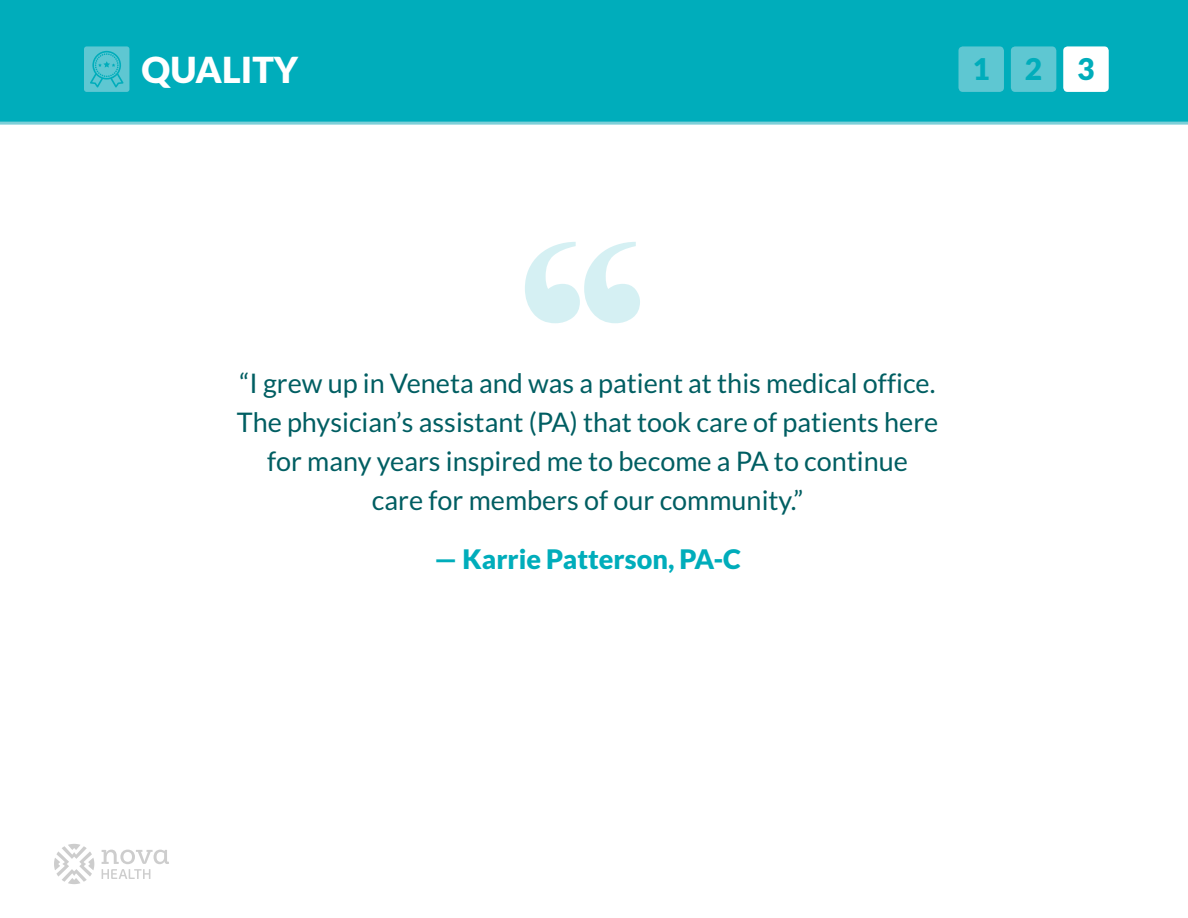
<style>
.page{position:relative;width:1188px;height:918px;background:#fff}
.page>*{position:absolute;margin:0;border:0;box-sizing:border-box;transform-origin:0 0}
.t1{font:900 36px "Lato";color:#fff}
.t2{font:900 30px "Lato";color:#00adbb}
.t3{font:27px/39px "Lato";color:#005e62;text-align:center}
.t4{font:900 27px "Lato";color:#00adbb}
</style>
<div class="page">
<svg style="left:54px;top:844px;width:40px;height:40px"></svg>
<svg style="left:102px;top:850px;width:67px;height:29px"></svg>
<div style="left:0;top:0;width:1188px;height:123px;background:#00adbb"></div>
<hr style="left:0;top:122px;width:1188px;height:3px;background:#7dcfd8">
<svg style="left:84px;top:46px;width:45px;height:46px;background:#4ec2ce"></svg>
<div style="left:959px;top:46px;width:45px;height:46px;background:#5ec7d2;border-radius:4px"></div>
<div style="left:1011px;top:46px;width:45px;height:46px;background:#5ec7d2;border-radius:4px"></div>
<div style="left:1063px;top:46px;width:46px;height:46px;background:#fff;border-radius:4px"></div>
<svg style="left:525px;top:242px;width:115px;height:81px"></svg>
<h1 class="t1" style="left:142px;top:49px;width:158px">QUALITY</h1>
<p class="t2" style="left:973px;top:51px;width:124px">123</p>
<p class="t3" style="left:237px;top:364px;width:703px">“I grew up in Veneta and was a patient at this medical office.<br>The physician’s assistant (PA) that took care of patients here for many years inspired me to become a PA to continue<br>care for members of our community.”</p>
<p class="t4" style="left:434px;top:544px;width:308px">— Karrie Patterson, PA-C</p>
</div>
